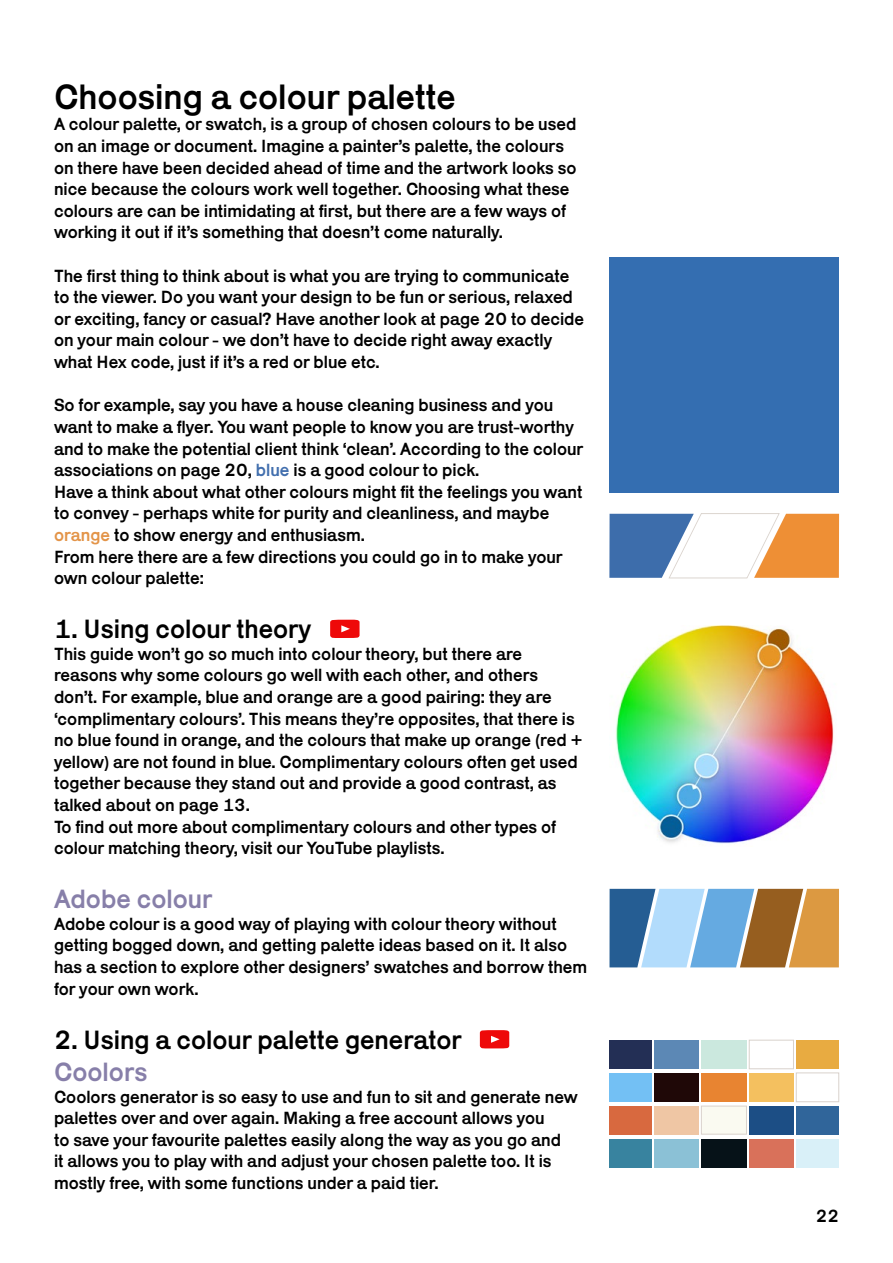
<style>
.page{position:relative;width:893px;height:1263px;background:#fff}
.page>*{position:absolute;margin:0;border:0;box-sizing:border-box;transform-origin:0 0}
.t1{font:36px "Karrik";color:#000}
.t2{font:27px "Karrik";color:#000}
.t3{font:27px "Karrik";color:#877fa9}
.t4{font:18px/21.6px "Karrik";color:#000}
.s1{color:#426fae}
.s2{color:#e39448}
</style>
<div class="page">
<div style="left:609px;top:257px;width:230px;height:235px;background:#346eb1"></div>
<svg style="left:609px;top:513px;width:231px;height:66px"></svg>
<img style="left:616px;top:625px;width:218px;height:219px">
<svg style="left:609px;top:889px;width:230px;height:78px;background:#939b99"></svg>
<div style="left:609px;top:1040px;width:43px;height:29px;background:#232f55"></div>
<div style="left:654px;top:1040px;width:45px;height:29px;background:#5c88b5"></div>
<div style="left:701px;top:1040px;width:45px;height:29px;background:#cbe8de"></div>
<div style="left:749px;top:1040px;width:45px;height:29px;background:#fff;border:1px solid #d9d2cc"></div>
<div style="left:796px;top:1040px;width:43px;height:29px;background:#e8ab41"></div>
<div style="left:609px;top:1073px;width:43px;height:29px;background:#73c0f4"></div>
<div style="left:654px;top:1073px;width:45px;height:29px;background:#1f0807"></div>
<div style="left:701px;top:1073px;width:45px;height:29px;background:#e88431"></div>
<div style="left:749px;top:1073px;width:44px;height:29px;background:#f4c05f"></div>
<div style="left:796px;top:1073px;width:43px;height:29px;background:#fff;border:1px solid #d9d2cc"></div>
<div style="left:609px;top:1106px;width:43px;height:28px;background:#d8693f"></div>
<div style="left:654px;top:1106px;width:45px;height:28px;background:#efc6a4"></div>
<div style="left:701px;top:1106px;width:46px;height:28px;background:#fafaf1;border:1px solid #d9d2cc"></div>
<div style="left:749px;top:1106px;width:44px;height:28px;background:#1c4e85"></div>
<div style="left:796px;top:1106px;width:43px;height:28px;background:#30659a"></div>
<div style="left:609px;top:1139px;width:43px;height:28px;background:#38839f"></div>
<div style="left:654px;top:1139px;width:45px;height:28px;background:#8bc1d6"></div>
<div style="left:701px;top:1139px;width:45px;height:28px;background:#061218"></div>
<div style="left:749px;top:1139px;width:44px;height:28px;background:#d9715a"></div>
<div style="left:796px;top:1139px;width:43px;height:28px;background:#d9f0f8"></div>
<svg style="left:330px;top:620px;width:30px;height:18px"></svg>
<svg style="left:480px;top:1030px;width:29px;height:18px"></svg>
<h1 class="t1" style="left:54px;top:67px;width:403px">Choosing a colour palette</h1>
<p class="t4" style="left:54px;top:112px;width:524px">A colour palette, or swatch, is a group of chosen colours to be used on an image or document. Imagine a painter’s palette, the colours on there have been decided ahead of time and the artwork looks so nice because the colours work well together. Choosing what these colours are can be intimidating at first, but there are a few ways of working it out if it’s something that doesn’t come naturally.</p>
<p class="t4" style="left:54px;top:263px;width:532px">The first thing to think about is what you are trying to communicate to the viewer. Do you want your design to be fun or serious, relaxed or exciting, fancy or casual? Have another look at page 20 to decide on your main colour - we don’t have to decide right away exactly what Hex code, just if it’s a red or blue etc.</p>
<p class="t4" style="left:54px;top:393px;width:531px">So for example, say you have a house cleaning business and you want to make a flyer. You want people to know you are trust-worthy and to make the potential client think ‘clean’. According to the colour associations on page 20, <span class="s1">blue</span> is a good colour to pick.<br>Have a think about what other colours might fit the feelings you want to convey - perhaps white for purity and cleanliness, and maybe <span class="s2">orange</span> to show energy and enthusiasm.<br>From here there are a few directions you could go in to make your own colour palette:</p>
<h2 class="t2" style="left:54px;top:606px;width:259px">1. Using colour theory</h2>
<p class="t4" style="left:54px;top:641px;width:530px">This guide won’t go so much into colour theory, but there are reasons why some colours go well with each other, and others don’t. For example, blue and orange are a good pairing: they are ‘complimentary colours’. This means they’re opposites, that there is no blue found in orange, and the colours that make up orange (red + yellow) are not found in blue. Complimentary colours often get used together because they stand out and provide a good contrast, as talked about on page 13.<br>To find out more about complimentary colours and other types of colour matching theory, visit our YouTube playlists.</p>
<h2 class="t3" style="left:54px;top:876px;width:160px">Adobe colour</h2>
<p class="t4" style="left:54px;top:911px;width:535px">Adobe colour is a good way of playing with colour theory without getting bogged down, and getting palette ideas based on it. It also has a section to explore other designers’ swatches and borrow them for your own work.</p>
<h2 class="t2" style="left:54px;top:1017px;width:409px">2. Using a colour palette generator</h2>
<h2 class="t3" style="left:54px;top:1049px;width:95px">Coolors</h2>
<p class="t4" style="left:54px;top:1084px;width:525px">Coolors generator is so easy to use and fun to sit and generate new palettes over and over again. Making a free account allows you<br>to save your favourite palettes easily along the way as you go and<br>it allows you to play with and adjust your chosen palette too. It is mostly free, with some functions under a paid tier.</p>
<p class="t4" style="left:816px;top:1204px;width:25px">22</p>
</div>
